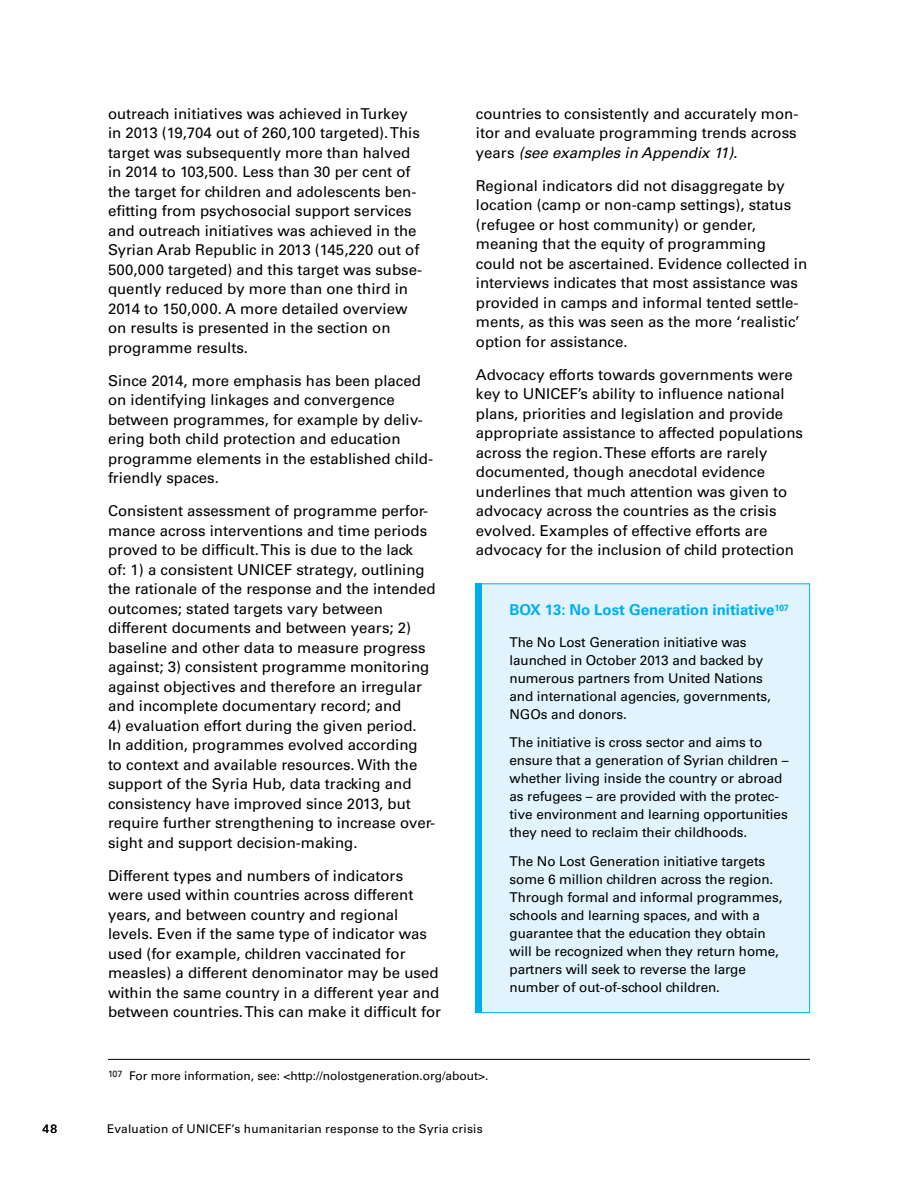
<style>
.page{position:relative;width:918px;height:1188px;background:#fff}
.page>*{position:absolute;margin:0;border:0;box-sizing:border-box;transform-origin:0 0}
.t1{font:15px/19.5px "Univers LT Std";color:#000}
.t2{font:700 15px "Univers LT Std";color:#00aeef}
.t3{font:13.5px/18px "Univers LT Std";letter-spacing:-.005em;color:#000}
.t4{font:12px "Univers LT Std";letter-spacing:.005em;color:#000}
.s1{font-style:italic}
</style>
<div class="page">
<div style="left:475px;top:584px;width:335px;height:429px;background:#e1f4fd"></div>
<div style="left:475px;top:583px;width:6px;height:430px;background:#00aeef"></div>
<hr style="left:108px;top:1059px;width:702px;height:1px;background:#000">
<p class="t1" style="left:108px;top:104px;width:316px">outreach initiatives was achieved in Turkey in 2013 (19,704 out of 260,100 targeted). This target was subsequently more than halved in 2014 to 103,500. Less than 30 per cent of the target for children and adolescents ben&shy;efitting from psychosocial support services and outreach initiatives was achieved in the Syrian Arab Republic in 2013 (145,220 out of 500,000 targeted) and this target was subse&shy;quently reduced by more than one third in 2014 to 150,000. A more detailed overview on results is presented in the section on programme results.</p>
<p class="t1" style="left:108px;top:371px;width:327px">Since 2014, more emphasis has been placed on identifying linkages and convergence between programmes, for example by deliv&shy;ering both child protection and education programme elements in the established child&shy;friendly spaces.</p>
<p class="t1" style="left:108px;top:501px;width:329px">Consistent assessment of programme perfor&shy;mance across interventions and time periods proved to be difficult. This is due to the lack<br>of: 1) a consistent UNICEF strategy, outlining the rationale of the response and the intended outcomes; stated targets vary between different documents and between years; 2) baseline and other data to measure progress against; 3) consistent programme monitoring against objectives and therefore an irregular and incomplete documentary record; and</p>
<p class="t1" style="left:108px;top:716px;width:329px">4) evaluation effort during the given period.<br>In addition, programmes evolved according to context and available resources. With the support of the Syria Hub, data tracking and consistency have improved since 2013, but require further strengthening to increase over&shy;sight and support decision-making.</p>
<p class="t1" style="left:108px;top:866px;width:335px">Different types and numbers of indicators were used within countries across different years, and between country and regional levels. Even if the same type of indicator was used (for example, children vaccinated for measles) a different denominator may be used within the same country in a different year and between countries. This can make it difficult for</p>
<p class="t1" style="left:476px;top:104px;width:324px;text-align:justify">countries to consistently and accurately mon&shy;itor and evaluate programming trends across years <span class="s1">(see examples in Appendix 11)</span>.</p>
<p class="t1" style="left:476px;top:176px;width:333px">Regional indicators did not disaggregate by location (camp or non-camp settings), status (refugee or host community) or gender, meaning that the equity of programming could not be ascertained. Evidence collected in interviews indicates that most assistance was provided in camps and informal tented settle&shy;ments, as this was seen as the more ‘realistic’ option for assistance.</p>
<p class="t1" style="left:476px;top:365px;width:329px">Advocacy efforts towards governments were key to UNICEF’s ability to influence national plans, priorities and legislation and provide appropriate assistance to affected populations across the region. These efforts are rarely documented, though anecdotal evidence underlines that much attention was given to advocacy across the countries as the crisis evolved. Examples of effective efforts are advocacy for the inclusion of child protection</p>
<p class="t2" style="left:510px;top:601px;width:281px">Box 13: No Lost Generation initiative<sup>107</sup></p>
<p class="t3" style="left:510px;top:633px;width:263px">The No Lost Generation initiative was launched in October 2013 and backed by numerous partners from United Nations and international agencies, governments, NGOs and donors.</p>
<p class="t3" style="left:510px;top:734px;width:281px">The initiative is cross sector and aims to ensure that a generation of Syrian children – whether living inside the country or abroad as refugees – are provided with the protec&shy;tive environment and learning opportunities they need to reclaim their childhoods.</p>
<p class="t3" style="left:510px;top:852px;width:274px">The No Lost Generation initiative targets some 6 million children across the region.<br>Through formal and informal programmes, schools and learning spaces, and with a guarantee that the education they obtain will be recognized when they return home, partners will seek to reverse the large number of out-of-school children.</p>
<p class="t4" style="left:108px;top:1069px;width:382px"><sup>107</sup> For more information, see: &lt;http://nolostgeneration.org/about&gt;.</p>
<p class="t4" style="left:43px;top:1122px;width:16px">48</p>
<p class="t4" style="left:107px;top:1122px;width:377px">Evaluation of UNICEF’s humanitarian response to the Syria crisis</p>
</div>
